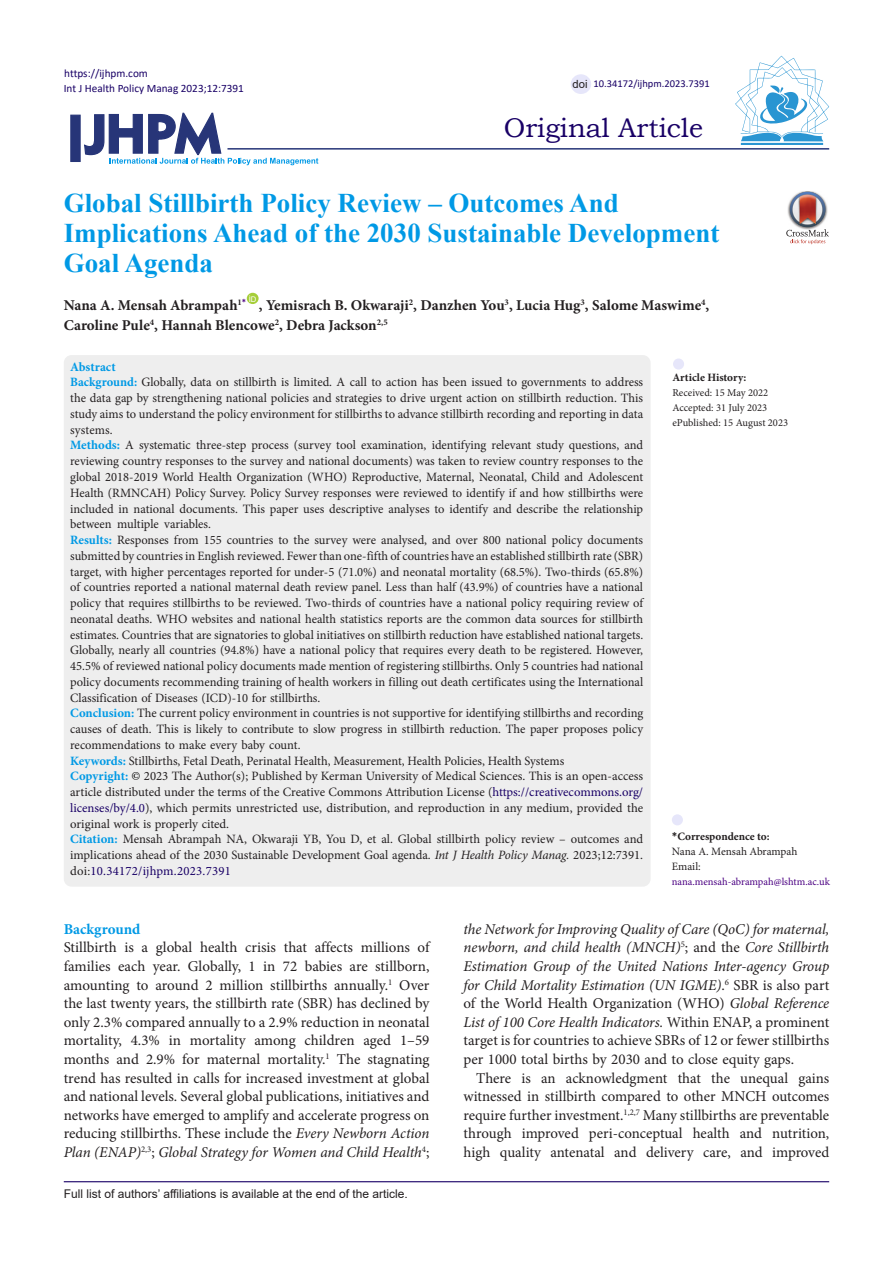
<style>
.page{position:relative;width:893px;height:1263px;background:#fff}
.page>*{position:absolute;margin:0;border:0;box-sizing:border-box;transform-origin:0 0}
.Default{font:700 27px/30px "Times New Roman";color:#0099e5}
.t1{font:27px "Bookman Old Style";color:#190066}
.t2{font:15px/18.6px "Minion Pro";letter-spacing:-.005em;color:#231f20;text-align:justify}
.t3{font:italic 15px/18.6px "Minion Pro";letter-spacing:-.01em;color:#231f20;text-align:justify}
.Default-2{font:700 15px/20.1px "Minion Pro";color:#231f20}
.heading_1{font:700 15px "Minion Pro";color:#0099e5}
.Default-3{font:12.75px/15.8px "Minion Pro";color:#231f20;text-align:justify}
.Default-4{font:700 12.75px "Minion Pro";color:#0099e5}
.t4{font:12px "Arial";color:#231f20}
.t5{font:11.25px "Calibri";color:#190066}
.t6{font:700 11.25px "Minion Pro";color:#231f20}
.t7{font:11.25px "Minion Pro";letter-spacing:-.005em;color:#231f20}
.t8{font:11.25px "Arial";color:#231f20}
.t9{font:10.5px "Minion Pro";color:#231f20}
.t10{font:10.5px "Minion Pro";letter-spacing:-.005em;color:#4b0082}
.t11{font:10.5px "Calibri";color:#190066}
.t12{font:7.8px "Arial";color:#fff}
.s1{font-weight:700;color:#0099e5}
.s2{color:#000}
.s3{color:#190066}
.s4{font-style:italic}
.s5{font-family:"Calibri"}
.s6{font-style:normal}
</style>
<div class="page">
<svg style="left:84px;top:112px;width:234px;height:53px"></svg>
<div style="left:70px;top:115px;width:11px;height:47px;background:#273578;border:1px solid #273578"></div>
<div style="left:247px;top:293px;width:12px;height:11px;background:#a6ce39;border-radius:50%"></div>
<hr style="left:227px;top:148px;width:602px;height:2px;background:#273578">
<div style="left:64px;top:355px;width:587px;height:532px;background:#eee;border-radius:8px"></div>
<div style="left:672px;top:814px;width:11px;height:11px;background:#e6e6fa;border-radius:50%"></div>
<div style="left:673px;top:358px;width:11px;height:12px;background:#e6e6fa;border-radius:50%"></div>
<hr style="left:64px;top:1181px;width:765px;height:1px;background:#190066">
<hr style="left:741px;top:143px;width:82px;height:2px;background:#2995d2">
<svg style="left:735px;top:56px;width:94px;height:85px"></svg>
<div style="left:571px;top:74px;width:20px;height:20px;background:#e6e6fa;border-radius:50%"></div>
<img style="left:801px;top:191px;width:13px;height:1px">
<svg style="left:786px;top:192px;width:43px;height:52px"></svg>
<p class="t5" style="left:64px;top:65px;width:85px">https://ijhpm.com</p>
<p class="t5" style="left:64px;top:81px;width:182px">Int J Health Policy Manag 2023;12:7391</p>
<p class="t8" style="left:573px;top:76px;width:17px">doi</p>
<p class="t11" style="left:593px;top:76px;width:118px">10.34172/ijhpm.2023.7391</p>
<p class="t1" style="left:504px;top:110px;width:201px">Original Article</p>
<p class="Default" style="left:64px;top:188px;width:657px">Global Stillbirth Policy Review – Outcomes And<br>Implications Ahead of the 2030 Sustainable Development<br>Goal Agenda</p>
<p class="Default-2" style="left:64px;top:294px;width:184px">Nana A. Mensah Abrampah<sup>1</sup><sup>*</sup></p>
<p class="t12" style="left:249px;top:293px;width:9px">ID</p>
<p class="Default-2" style="left:64px;top:294px;width:647px;text-indent:195px">, Yemisrach B. Okwaraji<sup>2</sup>, Danzhen You<sup>3</sup>, Lucia Hug<sup>3</sup>, Salome Maswime<sup>4</sup>,<br>Caroline Pule<sup>4</sup>, Hannah Blencowe<sup>2</sup>, Debra Jackson<sup>2,5</sup></p>
<p class="Default-4" style="left:70px;top:358px;width:47px">Abstract</p>
<p class="Default-3" style="left:70px;top:375px;width:575px"><span class="s1">Background:</span> Globally, data on stillbirth is limited. A call to action has been issued to governments to address the data gap by strengthening national policies and strategies to drive urgent action on stillbirth reduction. This study aims to understand the policy environment for stillbirths to advance stillbirth recording and reporting in data systems.</p>
<p class="Default-3" style="left:70px;top:438px;width:575px"><span class="s1">Methods:</span> A systematic three-step process (survey tool examination, identifying relevant study questions, and reviewing country responses to the survey and national documents) was taken to review country responses to the global 2018-2019 World Health Organization (WHO) Reproductive, Maternal, Neonatal, Child and Adolescent Health (RMNCAH) Policy Survey. Policy Survey responses were reviewed to identify if and how stillbirths were included in national documents. This paper uses descriptive analyses to identify and describe the relationship between multiple variables.</p>
<p class="Default-3" style="left:70px;top:532px;width:575px"><span class="s1">Results:</span> Responses from 155 countries to the survey were analysed, and over 800 national policy documents submitted by countries in English reviewed. Fewer than one-fifth of countries have an established stillbirth rate (SBR) target, with higher percentages reported for under-5 (71.0%) and neonatal mortality (68.5%). Two-thirds (65.8%) of countries reported a national maternal death review panel. Less than half (43.9%) of countries have a national policy that requires stillbirths to be reviewed. Two-thirds of countries have a national policy requiring review of neonatal deaths. WHO websites and national health statistics reports are the common data sources for stillbirth estimates. Countries that are signatories to global initiatives on stillbirth reduction have established national targets.<br>Globally, nearly all countries (94.8%) have a national policy that requires every death to be registered. However, 45.5% of reviewed national policy documents made mention of registering stillbirths. Only 5 countries had national policy documents recommending training of health workers in filling out death certificates using the International Classification of Diseases (ICD)-10 for stillbirths.</p>
<p class="Default-3" style="left:70px;top:705px;width:575px"><span class="s1">Conclusion:</span> The current policy environment in countries is not supportive for identifying stillbirths and recording causes of death. This is likely to contribute to slow progress in stillbirth reduction. The paper proposes policy recommendations to make every baby count.</p>
<p class="Default-3" style="left:70px;top:753px;width:496px"><span class="s1">Keywords:</span> Stillbirths, Fetal Death, Perinatal Health, Measurement, Health Policies, Health Systems</p>
<p class="Default-3" style="left:70px;top:768px;width:575px"><span class="s1">Copyright:</span> <span class="s2">©</span> 2023 The Author(s); Published by Kerman University of Medical Sciences. This is an open-access article distributed under the terms of the Creative Commons Attribution License (<span class="s3">https://creativecommons.org/ licenses/by/4.0</span>), which permits unrestricted use, distribution, and reproduction in any medium, provided the original work is properly cited.</p>
<p class="Default-3" style="left:70px;top:831px;width:575px"><span class="s1">Citation:</span> Mensah Abrampah NA, Okwaraji YB, You D, et al. Global stillbirth policy review – outcomes and implications ahead of the 2030 Sustainable Development Goal agenda. <span class="s4">Int J Health Policy Manag.</span> 2023;12:7391. doi:<span class="s3">10.34172/ijhpm.2023.7391</span></p>
<p class="t6" style="left:672px;top:829px;width:99px"><span class="s5">*</span>Correspondence to:</p>
<p class="t6" style="left:672px;top:370px;width:76px">Article History:</p>
<p class="t9" style="left:672px;top:386px;width:97px">Received: 15 May 2022</p>
<p class="t9" style="left:672px;top:401px;width:96px">Accepted: 31 July 2023</p>
<p class="t9" style="left:672px;top:416px;width:117px">ePublished: 15 August 2023</p>
<p class="t7" style="left:672px;top:844px;width:127px">Nana A. Mensah Abrampah</p>
<p class="t7" style="left:672px;top:859px;width:30px">Email:</p>
<p class="t10" style="left:672px;top:875px;width:160px">nana.mensah-abrampah@lshtm.ac.uk</p>
<p class="heading_1" style="left:64px;top:918px;width:78px">Background</p>
<p class="t2" style="left:64px;top:938px;width:367px">Stillbirth is a global health crisis that affects millions of families each year. Globally, 1 in 72 babies are stillborn, amounting to around 2 million stillbirths annually.<sup>1</sup> Over the last twenty years, the stillbirth rate (SBR) has declined by only 2.3% compared annually to a 2.9% reduction in neonatal mortality, 4.3% in mortality among children aged 1–59 months and 2.9% for maternal mortality.<sup>1</sup> The stagnating trend has resulted in calls for increased investment at global and national levels. Several global publications, initiatives and networks have emerged to amplify and accelerate progress on reducing stillbirths. These include the <span class="s4">Every Newborn Action Plan (ENAP)</span><sup>2,3</sup>; <span class="s4">Global Strategy for Women and Child Health</span><sup>4</sup>;</p>
<p class="t4" style="left:64px;top:1185px;width:346px">Full list of authors’ affiliations is available at the end of the article.</p>
<p class="t3" style="left:463px;top:919px;width:367px">the Network for Improving Quality of Care (QoC) for maternal, newborn, and child health (MNCH)<sup>5</sup><span class="s6">; and the</span> Core Stillbirth Estimation Group of the United Nations Inter-agency Group for Child Mortality Estimation (UN IGME)<span class="s6">.</span><sup>6</sup> <span class="s6">SBR is also part of the World Health Organization (WHO)</span> Global Reference List of 100 Core Health Indicators. <span class="s6">Within ENAP, a prominent target is for countries to achieve SBRs of 12 or fewer stillbirths per 1000 total births by 2030 and to close equity gaps.</span></p>
<p class="t2" style="left:463px;top:1068px;width:367px;text-indent:13px">There is an acknowledgment that the unequal gains witnessed in stillbirth compared to other MNCH outcomes require further investment.<sup>1,2,7</sup> Many stillbirths are preventable through improved peri-conceptual health and nutrition, high quality antenatal and delivery care, and improved</p>
</div>
